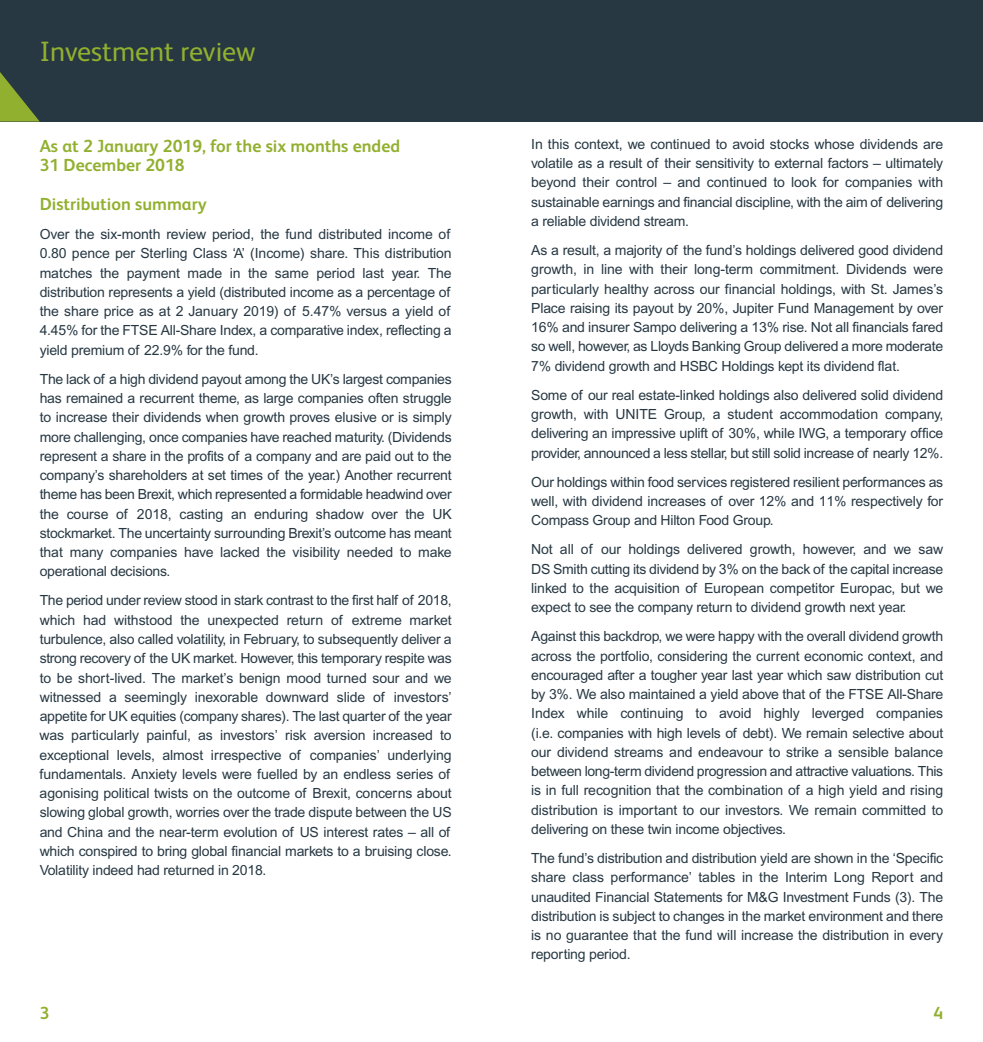
<style>
.page{position:relative;width:983px;height:1042px;background:#fff}
.page>*{position:absolute;margin:0;border:0;box-sizing:border-box;transform-origin:0 0}
.t1{font:28px "FS Albert";color:#92b02f}
.t2{font:700 17.5px/18.9px "FS Albert";color:#92b02f}
.t3{font:14px/19.2px "Arial";letter-spacing:-.015em;color:#273843;text-align:justify}
</style>
<div class="page">
<div style="left:491px;top:0;width:491px;height:122px;background:#273843"></div>
<div style="left:0;top:0;width:491px;height:122px;background:#273843"></div>
<svg style="left:0;top:72px;width:40px;height:50px"></svg>
<h1 class="t1" style="left:40px;top:42px;width:217px">Investment review</h1>
<p class="t2" style="left:40px;top:139px;width:362px">As at 2 January 2019, for the six months ended<br>31 December 2018</p>
<p class="t2" style="left:40px;top:196px;width:168px">Distribution summary</p>
<p class="t3" style="left:40px;top:226px;width:413px">Over the six-month review period, the fund distributed income of 0.80 pence per Sterling Class ‘A’ (Income) share. This distribution matches the payment made in the same period last year. The distribution represents a yield (distributed income as a percentage of the share price as at 2 January 2019) of 5.47% versus a yield of 4.45% for the FTSE All-Share Index, a comparative index, reflecting a yield premium of 22.9% for the fund.</p>
<p class="t3" style="left:40px;top:370px;width:413px">The lack of a high dividend payout among the UK’s largest companies has remained a recurrent theme, as large companies often struggle to increase their dividends when growth proves elusive or is simply more challenging, once companies have reached maturity. (Dividends represent a share in the profits of a company and are paid out to the company’s shareholders at set times of the year.) Another recurrent theme has been Brexit, which represented a formidable headwind over the course of 2018, casting an enduring shadow over the UK stockmarket. The uncertainty surrounding Brexit’s outcome has meant that many companies have lacked the visibility needed to make operational decisions.</p>
<p class="t3" style="left:40px;top:592px;width:413px">The period under review stood in stark contrast to the first half of 2018, which had withstood the unexpected return of extreme market turbulence, also called volatility, in February, to subsequently deliver a strong recovery of the UK market. However, this temporary respite was to be short-lived. The market’s benign mood turned sour and we witnessed a seemingly inexorable downward slide of investors’ appetite for UK equities (company shares). The last quarter of the year was particularly painful, as investors’ risk aversion increased to exceptional levels, almost irrespective of companies’ underlying fundamentals. Anxiety levels were fuelled by an endless series of agonising political twists on the outcome of Brexit, concerns about slowing global growth, worries over the trade dispute between the US and China and the near-term evolution of US interest rates – all of which conspired to bring global financial markets to a bruising close.<br>Volatility indeed had returned in 2018.</p>
<p class="t2" style="left:40px;top:1006px;width:11px">3</p>
<p class="t3" style="left:531px;top:136px;width:413px">In this context, we continued to avoid stocks whose dividends are volatile as a result of their sensitivity to external factors – ultimately beyond their control – and continued to look for companies with sustainable earnings and financial discipline, with the aim of delivering a reliable dividend stream.</p>
<p class="t3" style="left:531px;top:242px;width:413px">As a result, a majority of the fund’s holdings delivered good dividend growth, in line with their long-term commitment. Dividends were particularly healthy across our financial holdings, with St. James’s Place raising its payout by 20%, Jupiter Fund Management by over 16% and insurer Sampo delivering a 13% rise. Not all financials fared so well, however, as Lloyds Banking Group delivered a more moderate 7% dividend growth and HSBC Holdings kept its dividend flat.</p>
<p class="t3" style="left:531px;top:387px;width:413px">Some of our real estate-linked holdings also delivered solid dividend growth, with UNITE Group, a student accommodation company, delivering an impressive uplift of 30%, while IWG, a temporary office provider, announced a less stellar, but still solid increase of nearly 12%.</p>
<p class="t3" style="left:531px;top:473px;width:413px">Our holdings within food services registered resilient performances as well, with dividend increases of over 12% and 11% respectively for Compass Group and Hilton Food Group.</p>
<p class="t3" style="left:531px;top:541px;width:413px">Not all of our holdings delivered growth, however, and we saw DS Smith cutting its dividend by 3% on the back of the capital increase linked to the acquisition of European competitor Europac, but we expect to see the company return to dividend growth next year.</p>
<p class="t3" style="left:531px;top:628px;width:413px">Against this backdrop, we were happy with the overall dividend growth across the portfolio, considering the current economic context, and encouraged after a tougher year last year which saw distribution cut by 3%. We also maintained a yield above that of the FTSE All-Share Index while continuing to avoid highly leverged companies (i.e. companies with high levels of debt). We remain selective about our dividend streams and endeavour to strike a sensible balance between long-term dividend progression and attractive valuations. This is in full recognition that the combination of a high yield and rising distribution is important to our investors. We remain committed to delivering on these twin income objectives.</p>
<p class="t3" style="left:531px;top:850px;width:413px">The fund’s distribution and distribution yield are shown in the ‘Specific share class performance’ tables in the Interim Long Report and unaudited Financial Statements for M&amp;G Investment Funds (3). The distribution is subject to changes in the market environment and there is no guarantee that the fund will increase the distribution in every reporting period.</p>
<p class="t2" style="left:933px;top:1006px;width:11px">4</p>
</div>
